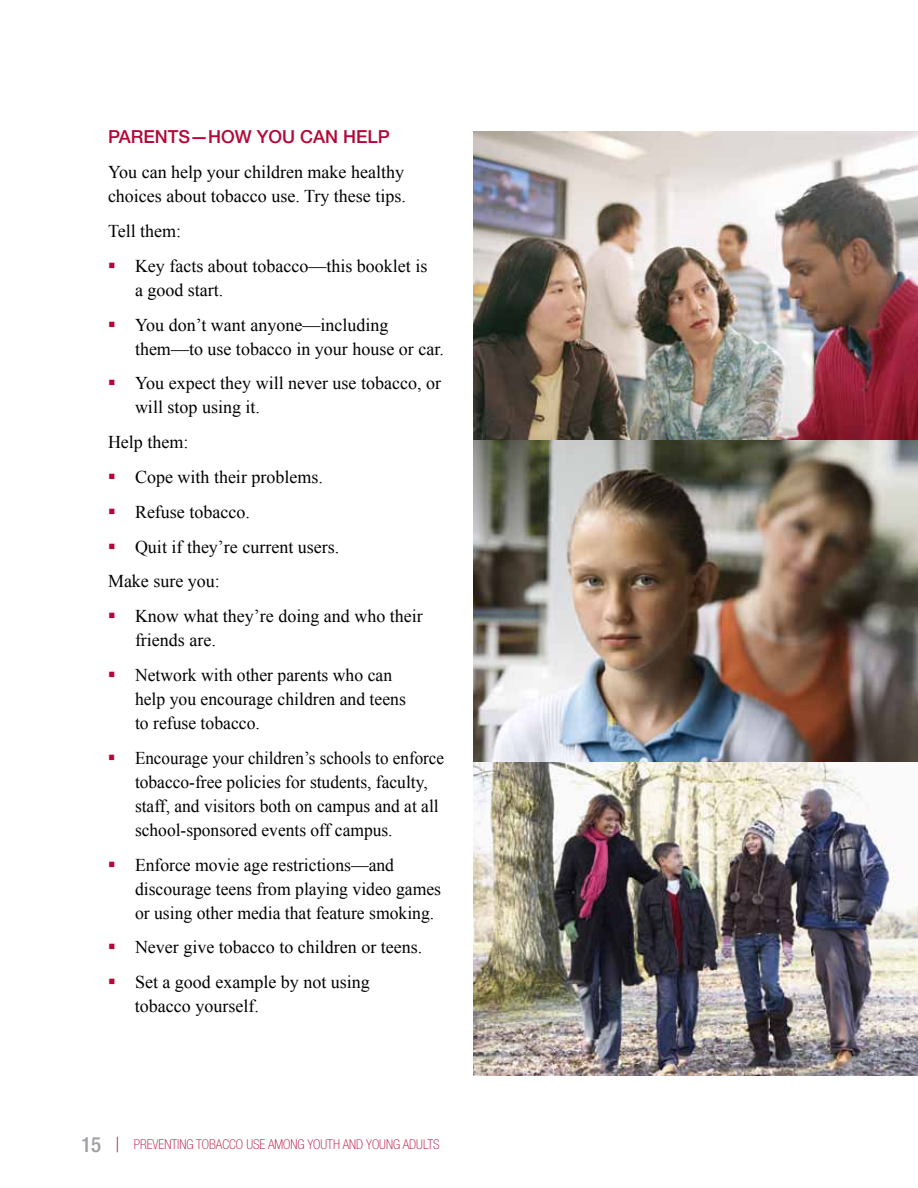
<style>
.page{position:relative;width:918px;height:1188px;background:#fff}
.page>*{position:absolute;margin:0;border:0;box-sizing:border-box;transform-origin:0 0}
.t1{font:18px/24px "Times New Roman";color:#000}
.t2{font:18px/24px "Times New Roman";color:#000;scale:.95 1}
.t3{font:500 18px "Helvetica Neue LT Pro";color:#b30838}
.t4{font:100 condensed 13.5px "Helvetica Neue LT Pro";color:#b30838}
.s1{font-weight:500;font-size:21px;color:#9d9fa2}
.s2{font-size:21px}
</style>
<div class="page">
<img style="left:474px;top:761px;width:444px;height:315px">
<img style="left:473px;top:132px;width:445px;height:629px">
<h2 class="t3" style="left:108px;top:126px;width:283px">PARENTS—HOW YOU CAN HELP</h2>
<p class="t1" style="left:108px;top:160px;width:299px">You can help your children make healthy choices about tobacco use. Try these tips.</p>
<p class="t1" style="left:108px;top:219px;width:75px">Tell them:</p>
<p class="t1" style="left:135px;top:253px;width:294px">Key facts about tobacco—this booklet is a good start.</p>
<p class="t1" style="left:135px;top:312px;width:310px">You don’t want anyone—including them—to use tobacco in your house or car.</p>
<p class="t1" style="left:135px;top:371px;width:308px">You expect they will never use tobacco, or will stop using it.</p>
<p class="t1" style="left:108px;top:430px;width:82px">Help them:</p>
<p class="t1" style="left:135px;top:465px;width:189px">Cope with their problems.</p>
<p class="t1" style="left:135px;top:499px;width:116px">Refuse tobacco.</p>
<p class="t1" style="left:135px;top:534px;width:206px">Quit if they’re current users.</p>
<p class="t1" style="left:108px;top:569px;width:113px">Make sure you:</p>
<p class="t1" style="left:135px;top:604px;width:289px">Know what they’re doing and who their friends are.</p>
<p class="t1" style="left:135px;top:663px;width:272px">Network with other parents who can help you encourage children and teens to refuse tobacco.</p>
<p class="t2" style="left:135px;top:745px;width:327px">Encourage your children’s schools to enforce tobacco-free policies for students, faculty, staff, and visitors both on campus and at all school-sponsored events off campus.</p>
<p class="t1" style="left:135px;top:852px;width:308px">Enforce movie age restrictions—and discourage teens from playing video games or using other media that feature smoking.</p>
<p class="t1" style="left:135px;top:935px;width:289px">Never give tobacco to children or teens.</p>
<p class="t1" style="left:135px;top:970px;width:236px">Set a good example by not using tobacco yourself.</p>
<p class="t4" style="left:81px;top:1137px;width:360px"><span class="s1">15</span> <span class="s2">|</span> PREVENTING TOBACCO USE AMONG YOUTH AND YOUNG ADULTS</p>
</div>
